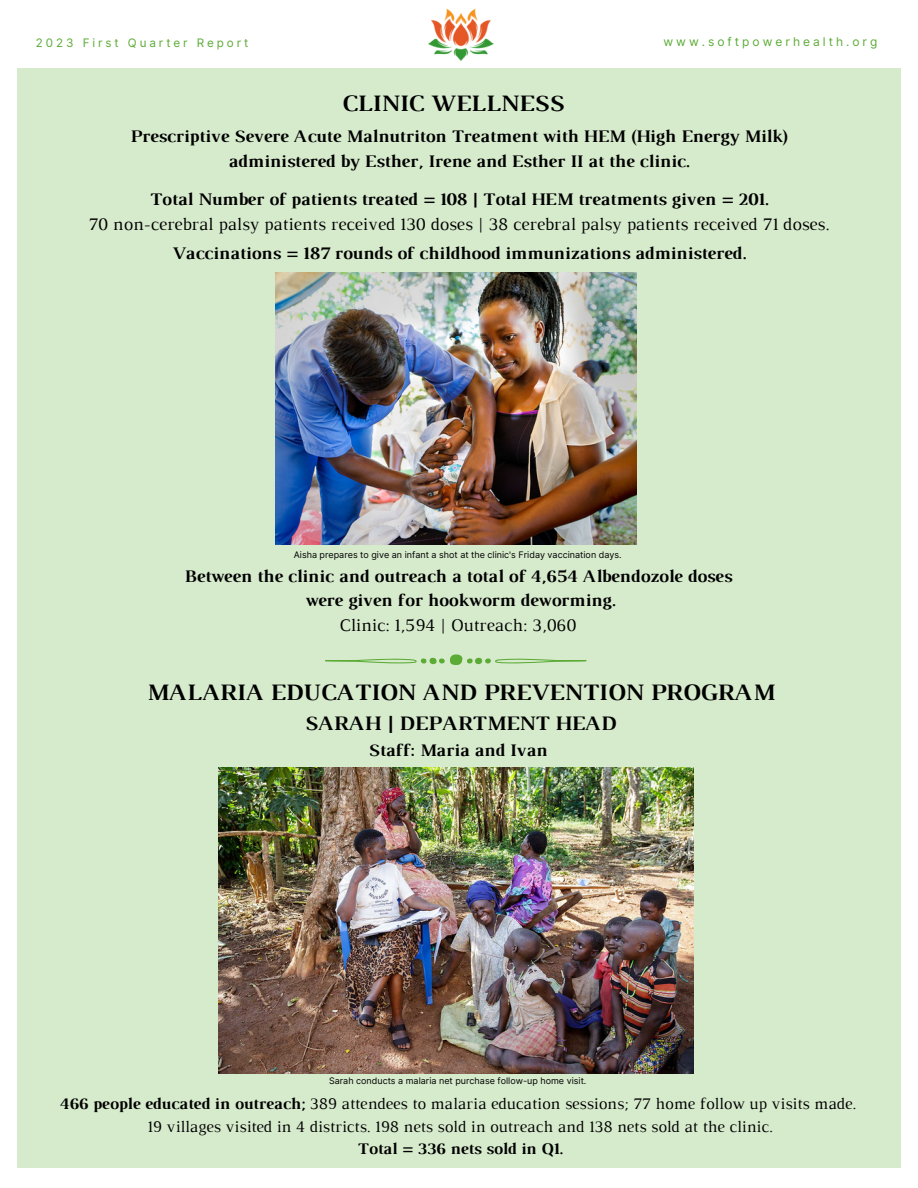
<style>
.page{position:relative;width:918px;height:1188px;background:#fff}
.page>*{position:absolute;margin:0;border:0;box-sizing:border-box;transform-origin:0 0}
.t1{font:700 24px "Luthier";color:#000}
.t2{font:700 21px "Luthier";color:#000}
.t3{font:700 18px "Luthier";color:#000}
.t4{font:18px "Luthier";color:#000}
.t5{font:16.5px "Luthier";color:#000}
.t6{font:700 16.5px "Luthier";color:#000}
.t7{font:12px "Inter";letter-spacing:.25em;color:#5bab34}
.t8{font:11.7px "Inter";letter-spacing:.25em;color:#5bab34}
.t9{font:9px "Inter";color:#000}
.s1{font-weight:700}
</style>
<div class="page">
<div style="left:17px;top:69px;width:883px;height:1099px;background:#d6eacc"></div>
<img style="left:428px;top:8px;width:66px;height:53px">
<img style="left:276px;top:272px;width:361px;height:273px">
<svg style="left:325px;top:654px;width:262px;height:11px"></svg>
<img style="left:219px;top:768px;width:474px;height:306px">
<p class="t8" style="left:36px;top:36px;width:214px">2023 First Quarter Report</p>
<p class="t7" style="left:664px;top:34px;width:216px">www.softpowerhealth.org</p>
<p class="t1" style="left:341px;top:94px;width:224px">CLINIC WELLNESS</p>
<p class="t3" style="left:130px;top:129px;width:659px">Prescriptive Severe Acute Malnutriton Treatment with HEM (High Energy Milk)</p>
<p class="t3" style="left:228px;top:154px;width:463px">administered by Esther, Irene and Esther II at the clinic.</p>
<p class="t3" style="left:149px;top:192px;width:621px">Total Number of patients treated = 108 | Total HEM treatments given = 201.</p>
<p class="t4" style="left:89px;top:217px;width:742px">70 non-cerebral palsy patients received 130 doses | 38 cerebral palsy patients received 71 doses.</p>
<p class="t3" style="left:172px;top:246px;width:576px">Vaccinations = 187 rounds of childhood immunizations administered.</p>
<p class="t9" style="left:294px;top:549px;width:329px">Aisha prepares to give an infant a shot at the clinic's Friday vaccination days.</p>
<p class="t3" style="left:184px;top:569px;width:549px">Between the clinic and outreach a total of 4,654 Albendozole doses</p>
<p class="t3" style="left:305px;top:594px;width:312px">were given for hookworm deworming.</p>
<p class="t4" style="left:339px;top:619px;width:238px">Clinic: 1,594 | Outreach: 3,060</p>
<p class="t1" style="left:146px;top:683px;width:630px">MALARIA EDUCATION AND PREVENTION PROGRAM</p>
<p class="t2" style="left:305px;top:716px;width:313px">SARAH | DEPARTMENT HEAD</p>
<p class="t3" style="left:368px;top:743px;width:180px">Staff: Maria and Ivan</p>
<p class="t9" style="left:329px;top:1076px;width:259px">Sarah conducts a malaria net purchase follow-up home visit.</p>
<p class="t5" style="left:60px;top:1098px;width:798px"><span class="s1">466 people educated in outreach;</span> 389 attendees to malaria education sessions; 77 home follow up visits made.</p>
<p class="t5" style="left:147px;top:1120px;width:627px">19 villages visited in 4 districts. 198 nets sold in outreach and 138 nets sold at the clinic.</p>
<p class="t6" style="left:357px;top:1143px;width:207px">Total = 336 nets sold in Q1.</p>
</div>
